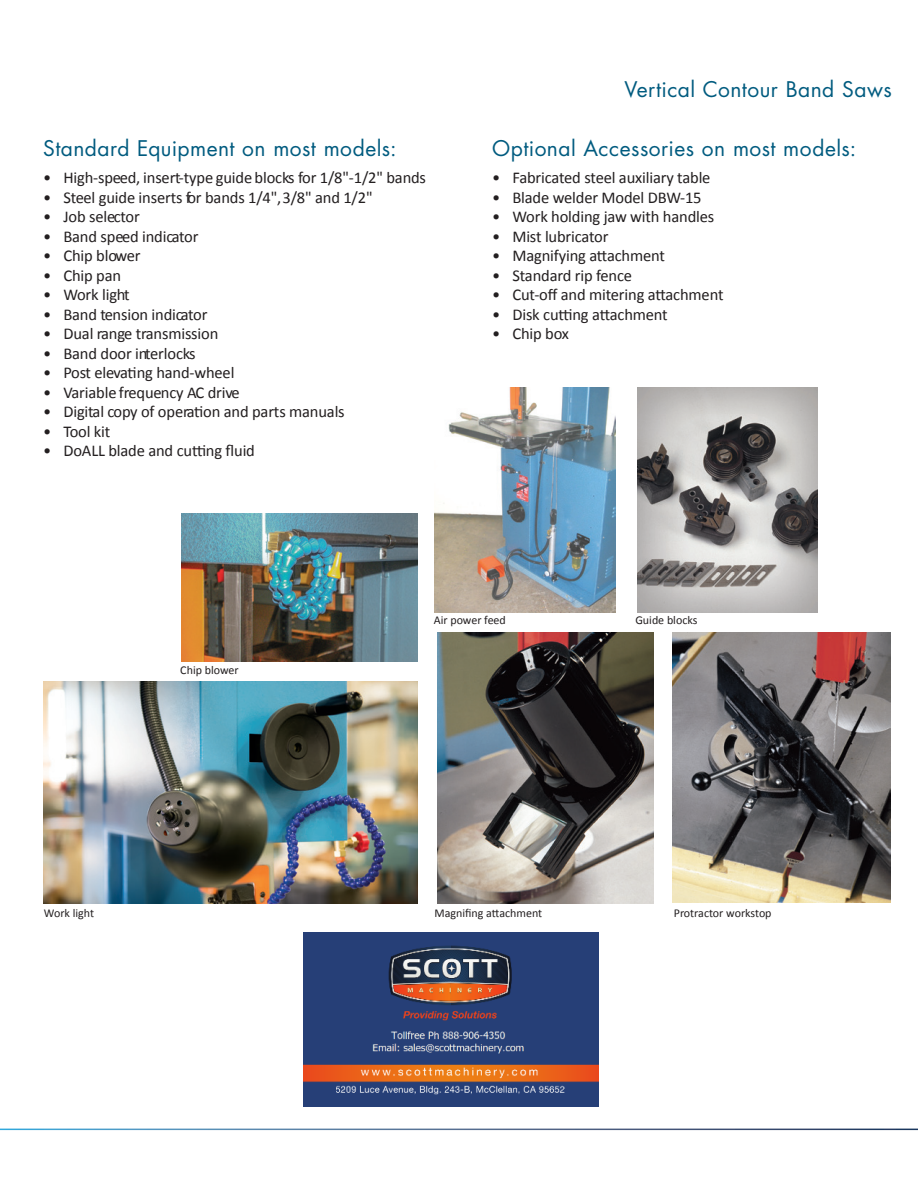
<style>
.page{position:relative;width:918px;height:1188px;background:#fff}
.page>*{position:absolute;margin:0;border:0;box-sizing:border-box;transform-origin:0 0}
.t1{font:21px "Futura";letter-spacing:.02em;color:#005b7f}
.t2{font:16.5px "Calibri";letter-spacing:-.01em;color:#231f20}
.t3{font:12px "Calibri";color:#231f20}
</style>
<div class="page">
<img style="left:44px;top:681px;width:374px;height:222px">
<img style="left:181px;top:513px;width:236px;height:148px">
<img style="left:673px;top:632px;width:218px;height:270px">
<img style="left:437px;top:633px;width:216px;height:270px">
<img style="left:435px;top:387px;width:180px;height:226px">
<img style="left:637px;top:387px;width:180px;height:225px">
<svg style="left:0;top:1129px;width:918px;height:2px"></svg>
<img style="left:303px;top:932px;width:296px;height:174px">
<p class="t1" style="left:624px;top:75px;width:269px">Vertical Contour Band Saws</p>
<p class="t1" style="left:43px;top:134px;width:355px">Standard Equipment on most models:</p>
<p class="t1" style="left:492px;top:134px;width:365px">Optional Accessories on most models:</p>
<p class="t2" style="left:492px;top:167px;width:220px">• Fabricated steel auxiliary table</p>
<p class="t2" style="left:492px;top:187px;width:211px">• Blade welder Model DBW-15</p>
<p class="t2" style="left:492px;top:206px;width:224px">• Work holding jaw with handles</p>
<p class="t2" style="left:492px;top:226px;width:118px">• Mist lubricator</p>
<p class="t2" style="left:492px;top:245px;width:174px">• Magnifying attachment</p>
<p class="t2" style="left:492px;top:265px;width:142px">• Standard rip fence</p>
<p class="t2" style="left:492px;top:284px;width:233px">• Cut-off and mitering attachment</p>
<p class="t2" style="left:492px;top:304px;width:177px">• Disk cutting attachment</p>
<p class="t2" style="left:492px;top:323px;width:78px">• Chip box</p>
<p class="t2" style="left:43px;top:167px;width:384px">• High-speed, insert-type guide blocks for 1/8"-1/2" bands</p>
<p class="t2" style="left:43px;top:187px;width:331px">• Steel guide inserts for bands 1/4", 3/8" and 1/2"</p>
<p class="t2" style="left:43px;top:206px;width:98px">• Job selector</p>
<p class="t2" style="left:43px;top:226px;width:157px">• Band speed indicator</p>
<p class="t2" style="left:43px;top:245px;width:99px">• Chip blower</p>
<p class="t2" style="left:43px;top:265px;width:79px">• Chip pan</p>
<p class="t2" style="left:43px;top:284px;width:88px">• Work light</p>
<p class="t2" style="left:43px;top:304px;width:166px">• Band tension indicator</p>
<p class="t2" style="left:43px;top:323px;width:177px">• Dual range transmission</p>
<p class="t2" style="left:43px;top:343px;width:154px">• Band door interlocks</p>
<p class="t2" style="left:43px;top:362px;width:193px">• Post elevating hand-wheel</p>
<p class="t2" style="left:43px;top:382px;width:198px">• Variable frequency AC drive</p>
<p class="t2" style="left:43px;top:401px;width:303px">• Digital copy of operation and parts manuals</p>
<p class="t2" style="left:43px;top:421px;width:69px">• Tool kit</p>
<p class="t2" style="left:43px;top:440px;width:213px">• DoALL blade and cutting fluid</p>
<p class="t3" style="left:180px;top:662px;width:60px">Chip blower</p>
<p class="t3" style="left:44px;top:906px;width:52px">Work light</p>
<p class="t3" style="left:434px;top:612px;width:74px">Air power feed</p>
<p class="t3" style="left:635px;top:612px;width:64px">Guide blocks</p>
<p class="t3" style="left:435px;top:906px;width:109px">Magnifing attachment</p>
<p class="t3" style="left:674px;top:906px;width:99px">Protractor workstop</p>
</div>
